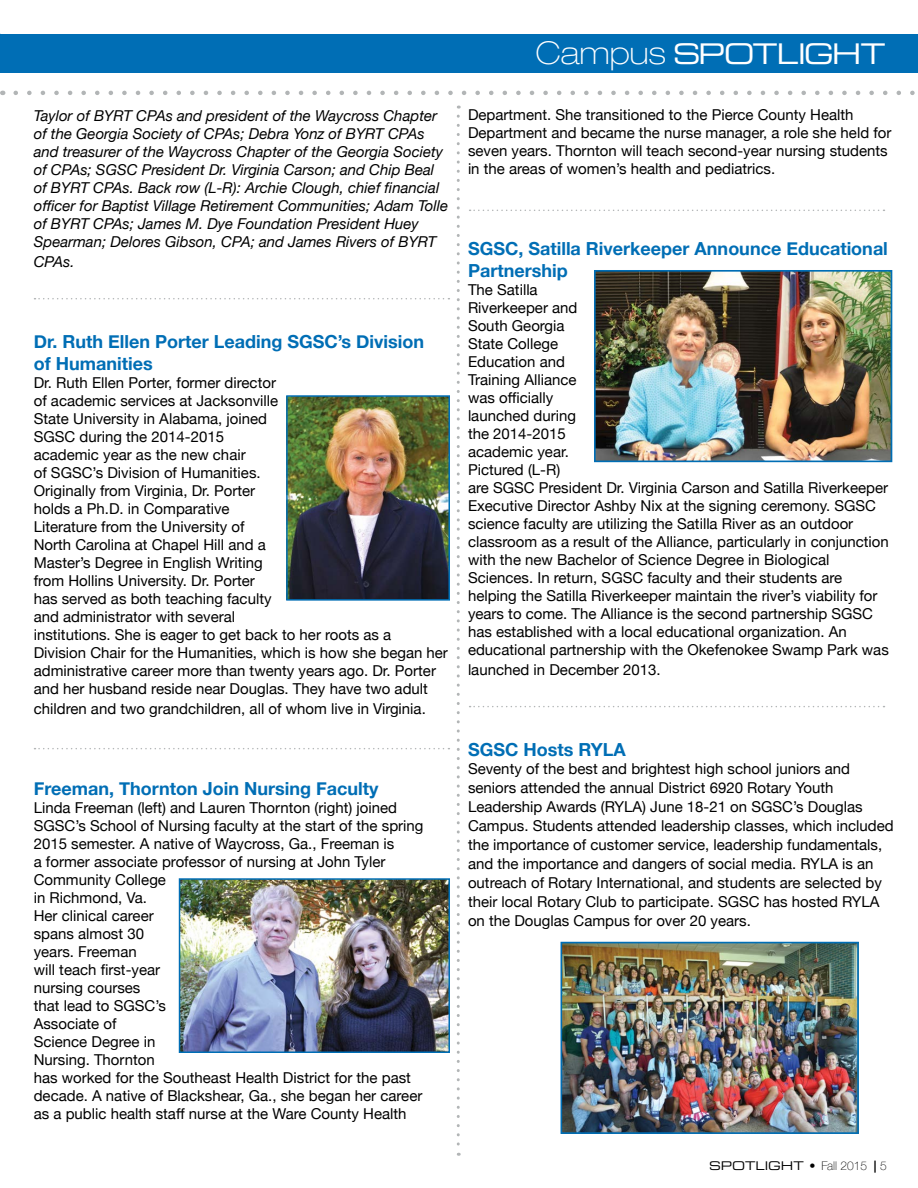
<style>
.page{position:relative;width:918px;height:1188px;background:#fff}
.page>*{position:absolute;margin:0;border:0;box-sizing:border-box;transform-origin:0 0}
.t1{font:28.5px "Eurostile Extended Two";letter-spacing:-.05em;color:#fff}
.t2{font:700 18px/21.6px "Helvetica Neue";color:#006eb5}
.t3{font:15px/18px "Helvetica Neue";color:#000}
.t4{font:italic 15px/18px "Helvetica Neue";color:#000}
.t5{font:12px "Eurostile Extended Two";color:#000}
.s1{font-family:"Helvetica Neue LT Pro";font-weight:100;font-stretch:expanded;font-size:31.5px}
.s2{font-family:"Helvetica Neue";font-weight:100}
.s3{font-family:"Helvetica Neue";font-weight:700}
</style>
<div class="page">
<div style="left:0;top:34px;width:918px;height:39px;background:#006eb5"></div>
<svg style="left:457px;top:116px;width:3px;height:1040px"></svg>
<svg style="left:16px;top:91px;width:899px;height:4px"></svg>
<img style="left:289px;top:398px;width:158px;height:200px">
<div style="left:286px;top:395px;width:164px;height:206px;border:2px solid #006eb5"></div>
<img style="left:182px;top:881px;width:265px;height:169px">
<div style="left:179px;top:878px;width:271px;height:175px;border:2px solid #006eb5"></div>
<img style="left:597px;top:273px;width:292px;height:186px">
<div style="left:594px;top:270px;width:298px;height:192px;border:2px solid #006eb5"></div>
<svg style="left:34px;top:298px;width:415px;height:1px"></svg>
<svg style="left:34px;top:748px;width:415px;height:1px"></svg>
<svg style="left:470px;top:210px;width:414px;height:1px"></svg>
<svg style="left:470px;top:706px;width:414px;height:1px"></svg>
<img style="left:564px;top:945px;width:292px;height:186px">
<div style="left:561px;top:942px;width:298px;height:192px;border:2px solid #006eb5"></div>
<p class="t4" style="left:34px;top:108px;width:416px">Taylor of BYRT CPAs and president of the Waycross Chapter of the Georgia Society of CPAs; Debra Yonz of BYRT CPAs and treasurer of the Waycross Chapter of the Georgia Society of CPAs; SGSC President Dr. Virginia Carson; and Chip Beal of BYRT CPAs. Back row (L-R): Archie Clough, chief financial officer for Baptist Village Retirement Communities; Adam Tolle of BYRT CPAs; James M. Dye Foundation President Huey Spearman; Delores Gibson, CPA; and James Rivers of BYRT</p>
<p class="t4" style="left:34px;top:254px;width:42px">CPAs.</p>
<p class="t2" style="left:34px;top:331px;width:392px">Dr. Ruth Ellen Porter Leading SGSC’s Division of Humanities</p>
<p class="t3" style="left:34px;top:374px;width:416px">Dr. Ruth Ellen Porter, former director<br>of academic services at Jacksonville<br>State University in Alabama, joined<br>SGSC during the 2014-2015<br>academic year as the new chair<br>of SGSC’s Division of Humanities.<br>Originally from Virginia, Dr. Porter<br>holds a Ph.D. in Comparative<br>Literature from the University of<br>North Carolina at Chapel Hill and a<br>Master’s Degree in English Writing<br>from Hollins University. Dr. Porter<br>has served as both teaching faculty<br>and administrator with several<br>institutions. She is eager to get back to her roots as a<br>Division Chair for the Humanities, which is how she began her administrative career more than twenty years ago. Dr. Porter and her husband reside near Douglas. They have two adult</p>
<p class="t3" style="left:34px;top:700px;width:394px">children and two grandchildren, all of whom live in Virginia.</p>
<p class="t2" style="left:34px;top:778px;width:346px">Freeman, Thornton Join Nursing Faculty</p>
<p class="t3" style="left:34px;top:799px;width:391px">Linda Freeman (left) and Lauren Thornton (right) joined<br>SGSC’s School of Nursing faculty at the start of the spring<br>2015 semester. A native of Waycross, Ga., Freeman is<br>a former associate professor of nursing at John Tyler<br>Community College<br>in Richmond, Va.<br>Her clinical career<br>spans almost 30<br>years. Freeman<br>will teach first-year<br>nursing courses<br>that lead to SGSC’s<br>Associate of<br>Science Degree in<br>Nursing. Thornton<br>has worked for the Southeast Health District for the past decade. A native of Blackshear, Ga., she began her career as a public health staff nurse at the Ware County Health</p>
<h1 class="t1" style="left:536px;top:34px;width:351px"><span class="s1">Campus</span> SPOTLIGHT</h1>
<p class="t3" style="left:468px;top:107px;width:425px">Department. She transitioned to the Pierce County Health Department and became the nurse manager, a role she held for seven years. Thornton will teach second-year nursing students in the areas of women’s health and pediatrics.</p>
<p class="t2" style="left:468px;top:238px;width:421px">SGSC, Satilla Riverkeeper Announce Educational<br>Partnership</p>
<p class="t3" style="left:468px;top:281px;width:422px">The Satilla<br>Riverkeeper and<br>South Georgia<br>State College<br>Education and<br>Training Alliance<br>was officially<br>launched during<br>the 2014-2015<br>academic year.<br>Pictured (L-R)<br>are SGSC President Dr. Virginia Carson and Satilla Riverkeeper Executive Director Ashby Nix at the signing ceremony. SGSC science faculty are utilizing the Satilla River as an outdoor classroom as a result of the Alliance, particularly in conjunction with the new Bachelor of Science Degree in Biological Sciences. In return, SGSC faculty and their students are helping the Satilla Riverkeeper maintain the river’s viability for years to come. The Alliance is the second partnership SGSC has established with a local educational organization. An educational partnership with the Okefenokee Swamp Park was</p>
<p class="t3" style="left:468px;top:661px;width:194px">launched in December 2013.</p>
<p class="t2" style="left:468px;top:739px;width:159px">SGSC Hosts RYLA</p>
<p class="t3" style="left:468px;top:760px;width:427px;line-height:18.9px">Seventy of the best and brightest high school juniors and seniors attended the annual District 6920 Rotary Youth Leadership Awards (RYLA) June 18‐21 on SGSC’s Douglas Campus. Students attended leadership classes, which included the importance of customer service, leadership fundamentals, and the importance and dangers of social media. RYLA is an outreach of Rotary International, and students are selected by their local Rotary Club to participate. SGSC has hosted RYLA on the Douglas Campus for over 20 years.</p>
<p class="t5" style="left:709px;top:1158px;width:179px">SPOTLIGHT • <span class="s2">Fall 2015</span> <span class="s3">|</span> <span class="s2">5</span></p>
</div>
